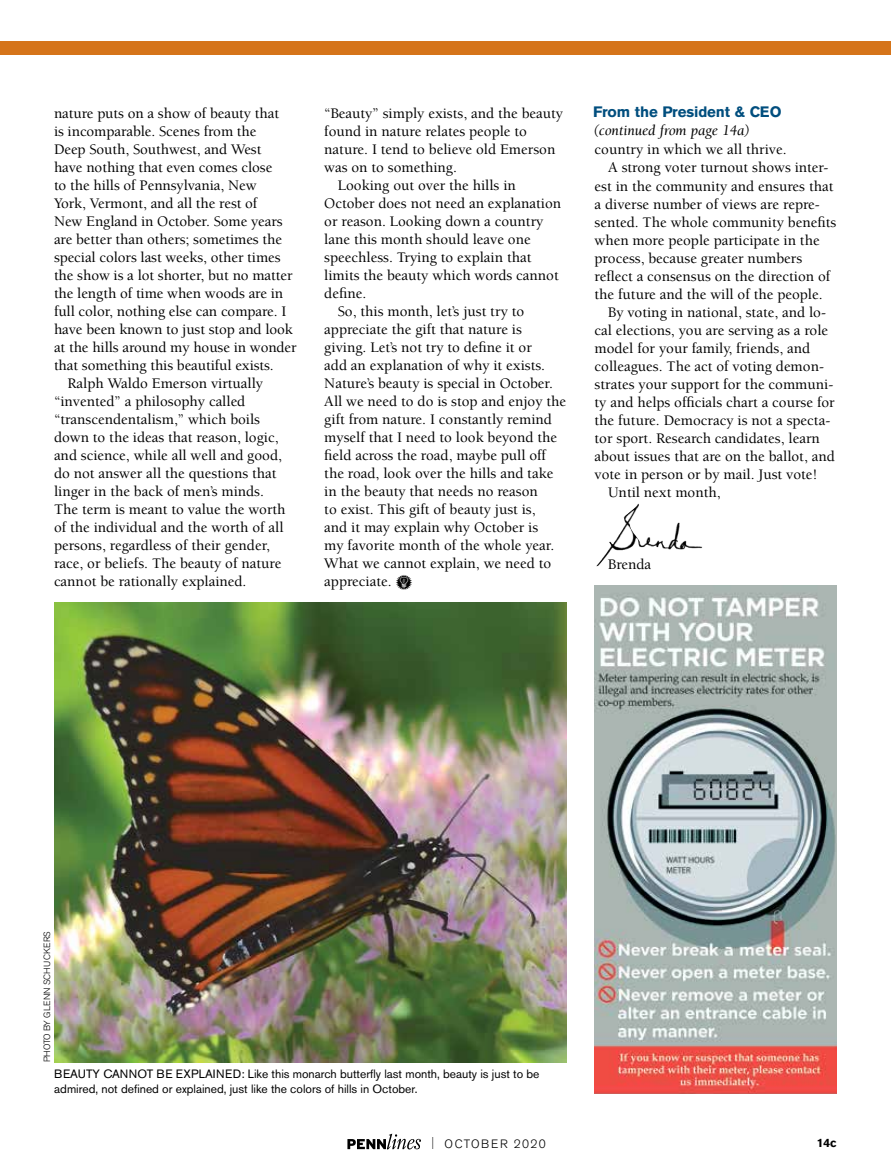
<style>
.page{position:relative;width:891px;height:1175px;background:#fff}
.page>*{position:absolute;margin:0;border:0;box-sizing:border-box;transform-origin:0 0}
.t1{font:500 15px "Berkeley Std";color:#000}
.t2{font:italic 15px "Berkeley Std";letter-spacing:-.01em;color:#000}
.t3{font:700 15px "Akzidenz Grotesk BE";letter-spacing:-.01em;color:#014e7e}
.t4{font:12px/14.4px "Akzidenz Grotesk BE";color:#000}
.t5{font:300 12px "Akzidenz Grotesk BE";letter-spacing:.11em;color:#000}
.t6{font:700 12px "Akzidenz Grotesk BE";color:#000}
.t7{font:300 9px "Akzidenz Grotesk BE";letter-spacing:.02em;color:#000}
.s1{font-family:"PF Household Items";font-weight:400}
.s2{font-stretch:condensed}
</style>
<div class="page">
<svg style="left:347px;top:1133px;width:74px;height:16px"></svg>
<img style="left:54px;top:603px;width:513px;height:459px">
<img style="left:594px;top:585px;width:243px;height:509px">
<div style="left:0;top:41px;width:891px;height:14px;background:#d5741a"></div>
<img style="left:596px;top:503px;width:106px;height:63px">
<p class="t1" style="left:54px;top:105px;width:227px">nature puts on a show of beauty that</p>
<p class="t1" style="left:54px;top:123px;width:204px">is incomparable. Scenes from the</p>
<p class="t1" style="left:54px;top:141px;width:209px">Deep South, Southwest, and West</p>
<p class="t1" style="left:54px;top:159px;width:220px">have nothing that even comes close</p>
<p class="t1" style="left:54px;top:177px;width:204px">to the hills of Pennsylvania, New</p>
<p class="t1" style="left:54px;top:195px;width:205px">York, Vermont, and all the rest of</p>
<p class="t1" style="left:54px;top:213px;width:230px">New England in October. Some years</p>
<p class="t1" style="left:54px;top:231px;width:230px">are better than others; sometimes the</p>
<p class="t1" style="left:54px;top:249px;width:228px">special colors last weeks, other times</p>
<p class="t1" style="left:54px;top:267px;width:240px">the show is a lot shorter, but no matter</p>
<p class="t1" style="left:54px;top:285px;width:231px">the length of time when woods are in</p>
<p class="t1" style="left:54px;top:303px;width:234px">full color, nothing else can compare. I</p>
<p class="t1" style="left:54px;top:321px;width:240px">have been known to just stop and look</p>
<p class="t1" style="left:54px;top:339px;width:244px">at the hills around my house in wonder</p>
<p class="t1" style="left:54px;top:357px;width:221px">that something this beautiful exists.</p>
<p class="t1" style="left:68px;top:375px;width:197px">Ralph Waldo Emerson virtually</p>
<p class="t1" style="left:54px;top:393px;width:193px">“invented” a philosophy called</p>
<p class="t1" style="left:54px;top:411px;width:208px">“transcendentalism,” which boils</p>
<p class="t1" style="left:54px;top:429px;width:226px">down to the ideas that reason, logic,</p>
<p class="t1" style="left:54px;top:447px;width:230px">and science, while all well and good,</p>
<p class="t1" style="left:54px;top:465px;width:224px">do not answer all the questions that</p>
<p class="t1" style="left:54px;top:483px;width:212px">linger in the back of men’s minds.</p>
<p class="t1" style="left:54px;top:501px;width:233px">The term is meant to value the worth</p>
<p class="t1" style="left:54px;top:519px;width:231px">of the individual and the worth of all</p>
<p class="t1" style="left:54px;top:537px;width:218px">persons, regardless of their gender,</p>
<p class="t1" style="left:54px;top:555px;width:229px">race, or beliefs. The beauty of nature</p>
<p class="t1" style="left:54px;top:573px;width:194px">cannot be rationally explained.</p>
<p class="t1" style="left:324px;top:105px;width:240px">“Beauty” simply exists, and the beauty</p>
<p class="t1" style="left:324px;top:123px;width:204px">found in nature relates people to</p>
<p class="t1" style="left:324px;top:141px;width:233px">nature. I tend to believe old Emerson</p>
<p class="t1" style="left:324px;top:159px;width:134px">was on to something.</p>
<p class="t1" style="left:338px;top:177px;width:180px">Looking out over the hills in</p>
<p class="t1" style="left:324px;top:195px;width:238px">October does not need an explanation</p>
<p class="t1" style="left:324px;top:213px;width:221px">or reason. Looking down a country</p>
<p class="t1" style="left:324px;top:231px;width:208px">lane this month should leave one</p>
<p class="t1" style="left:324px;top:249px;width:209px">speechless. Trying to explain that</p>
<p class="t1" style="left:324px;top:267px;width:236px">limits the beauty which words cannot</p>
<p class="t1" style="left:324px;top:285px;width:43px">define.</p>
<p class="t1" style="left:338px;top:303px;width:188px">So, this month, let’s just try to</p>
<p class="t1" style="left:324px;top:321px;width:199px">appreciate the gift that nature is</p>
<p class="t1" style="left:324px;top:339px;width:209px">giving. Let’s not try to define it or</p>
<p class="t1" style="left:324px;top:357px;width:222px">add an explanation of why it exists.</p>
<p class="t1" style="left:324px;top:375px;width:230px">Nature’s beauty is special in October.</p>
<p class="t1" style="left:324px;top:393px;width:243px">All we need to do is stop and enjoy the</p>
<p class="t1" style="left:324px;top:411px;width:229px">gift from nature. I constantly remind</p>
<p class="t1" style="left:324px;top:429px;width:234px">myself that I need to look beyond the</p>
<p class="t1" style="left:324px;top:447px;width:223px">field across the road, maybe pull off</p>
<p class="t1" style="left:324px;top:465px;width:231px">the road, look over the hills and take</p>
<p class="t1" style="left:324px;top:483px;width:215px">in the beauty that needs no reason</p>
<p class="t1" style="left:324px;top:501px;width:213px">to exist. This gift of beauty just is,</p>
<p class="t1" style="left:324px;top:519px;width:215px">and it may explain why October is</p>
<p class="t1" style="left:324px;top:537px;width:232px">my favorite month of the whole year.</p>
<p class="t1" style="left:324px;top:555px;width:228px">What we cannot explain, we need to</p>
<p class="t1" style="left:324px;top:573px;width:90px">appreciate. <span class="s1">l</span></p>
<p class="t3" style="left:593px;top:103px;width:189px">From the President &amp; CEO</p>
<p class="t2" style="left:593px;top:122px;width:158px">(continued from page 14a)</p>
<p class="t1" style="left:595px;top:142px;width:194px">country in which we all thrive.</p>
<p class="t1" style="left:608px;top:160px;width:222px">A strong voter turnout shows inter-</p>
<p class="t1" style="left:595px;top:178px;width:240px">est in the community and ensures that</p>
<p class="t1" style="left:595px;top:196px;width:227px">a diverse number of views are repre-</p>
<p class="t1" style="left:595px;top:214px;width:243px">sented. The whole community benefits</p>
<p class="t1" style="left:595px;top:232px;width:227px">when more people participate in the</p>
<p class="t1" style="left:595px;top:250px;width:209px">process, because greater numbers</p>
<p class="t1" style="left:595px;top:268px;width:237px">reflect a consensus on the direction of</p>
<p class="t1" style="left:595px;top:286px;width:230px">the future and the will of the people.</p>
<p class="t1" style="left:608px;top:304px;width:219px">By voting in national, state, and lo-</p>
<p class="t1" style="left:595px;top:322px;width:235px">cal elections, you are serving as a role</p>
<p class="t1" style="left:595px;top:340px;width:217px">model for your family, friends, and</p>
<p class="t1" style="left:595px;top:358px;width:231px">colleagues. The act of voting demon-</p>
<p class="t1" style="left:595px;top:376px;width:240px">strates your support for the communi-</p>
<p class="t1" style="left:595px;top:394px;width:242px">ty and helps officials chart a course for</p>
<p class="t1" style="left:595px;top:412px;width:237px">the future. Democracy is not a specta-</p>
<p class="t1" style="left:595px;top:430px;width:227px">tor sport. Research candidates, learn</p>
<p class="t1" style="left:595px;top:448px;width:242px">about issues that are on the ballot, and</p>
<p class="t1" style="left:595px;top:466px;width:225px">vote in person or by mail. Just vote!</p>
<p class="t1" style="left:608px;top:484px;width:114px">Until next month,</p>
<p class="t1" style="left:608px;top:556px;width:45px">Brenda</p>
<p class="t7" style="left:42px;top:1062px;width:133px;rotate:-90deg">photo by glenn schuckers</p>
<p class="t4" style="left:54px;top:1066px;width:487px">BEAUTY CANNOT BE EXPLAINED: Like this monarch butterfly last month, beauty is just to be admired, not defined or explained, just like the colors of hills in October.</p>
<p class="t5" style="left:431px;top:1137px;width:116px"><span class="s2">|</span> OCTOBER 2020</p>
<p class="t6" style="left:817px;top:1135px;width:21px">14c</p>
</div>
